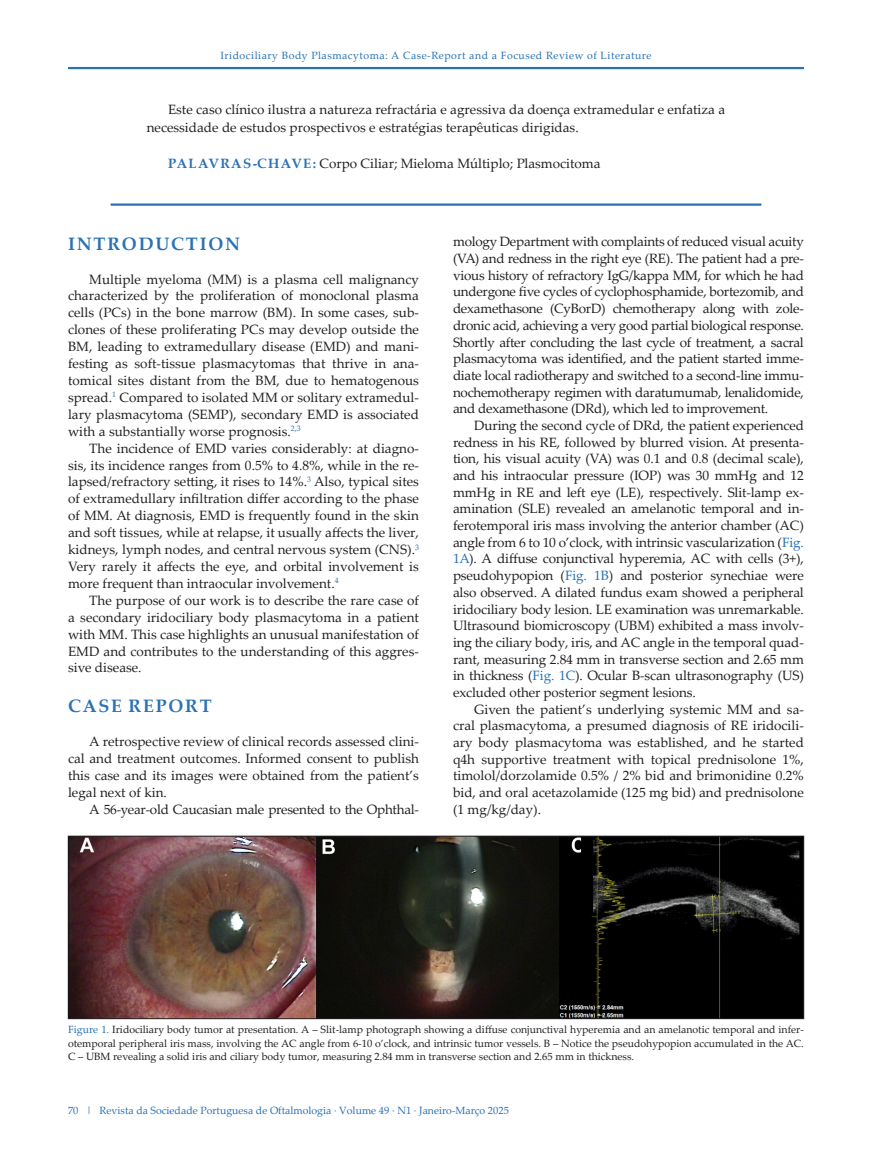
<style>
.page{position:relative;width:872px;height:1170px;background:#fff}
.page>*{position:absolute;margin:0;border:0;box-sizing:border-box;transform-origin:0 0}
.Artigos_-_Titulo_1{font:700 18px "Palatino Linotype";letter-spacing:.1em;color:#2972b4}
.Artigo_-_texto_norma{font:13.5px/16.6px "Palatino Linotype";color:#231f20;text-align:justify}
.Resumo_-_texto{font:13.5px/18px "Palatino Linotype";color:#231f20}
.Artigo_-_texto_norma-2{font:13.5px "Palatino Linotype";letter-spacing:-.02em;color:#231f20}
.Figuras_e{font:10.5px/13.5px "Palatino Linotype";color:#231f20;text-align:justify}
.t1{font:10.5px "Palatino Linotype";color:#2972b4}
.t2{font:10.5px "Palatino Linotype";letter-spacing:.05em;color:#2972b4}
.s1{font-weight:700;color:#2972b4}
.s2{color:#2972b4}
</style>
<div class="page">
<hr style="left:68px;top:67px;width:736px;height:2px;background:#2972b4">
<hr style="left:111px;top:203px;width:650px;height:3px;background:#2972b4">
<img style="left:70px;top:837px;width:732px;height:179px">
<div style="left:68px;top:835px;width:736px;height:183px;border:1px solid #231f20"></div>
<p class="t2" style="left:220px;top:48px;width:433px">Iridociliary Body Plasmacytoma: A Case-Report and a Focused Review of Literature</p>
<p class="Resumo_-_texto" style="left:147px;top:100px;width:580px;text-indent:21px">Este caso clínico ilustra a natureza refractária e agressiva da doença extramedular e enfatiza a necessidade de estudos prospectivos e estratégias terapêuticas dirigidas.</p>
<p class="Resumo_-_texto" style="left:168px;top:154px;width:434px"><span class="s1">PALAVRAS-CHAVE:</span> Corpo Ciliar; Mieloma Múltiplo; Plasmocitoma</p>
<p class="Artigos_-_Titulo_1" style="left:68px;top:231px;width:174px">INTRODUCTION</p>
<p class="Artigo_-_texto_norma" style="left:68px;top:270px;width:352px;text-indent:21px">Multiple myeloma (MM) is a plasma cell malignancy characterized by the proliferation of monoclonal plasma cells (PCs) in the bone marrow (BM). In some cases, sub&shy;clones of these proliferating PCs may develop outside the BM, leading to extramedullary disease (EMD) and mani&shy;festing as soft-tissue plasmacytomas that thrive in ana&shy;tomical sites distant from the BM, due to hematogenous spread.<sup>1</sup> Compared to isolated MM or solitary extramedul&shy;lary plasmacytoma (SEMP), secondary EMD is associated with a substantially worse prognosis.<sup>2,3</sup></p>
<p class="Artigo_-_texto_norma" style="left:68px;top:439px;width:352px;text-indent:21px">The incidence of EMD varies considerably: at diagno&shy;sis, its incidence ranges from 0.5% to 4.8%, while in the re&shy;lapsed/refractory setting, it rises to 14%.<sup>3</sup> Also, typical sites of extramedullary infiltration differ according to the phase of MM. At diagnosis, EMD is frequently found in the skin and soft tissues, while at relapse, it usually affects the liver, kidneys, lymph nodes, and central nervous system (CNS).<sup>3<br></sup>Very rarely it affects the eye, and orbital involvement is more frequent than intraocular involvement.<sup>4</sup></p>
<p class="Artigo_-_texto_norma" style="left:68px;top:591px;width:352px;text-indent:21px">The purpose of our work is to describe the rare case of a secondary iridociliary body plasmacytoma in a patient with MM. This case highlights an unusual manifestation of EMD and contributes to the understanding of this aggres&shy;sive disease.</p>
<p class="Artigos_-_Titulo_1" style="left:68px;top:693px;width:145px">CASE REPORT</p>
<p class="Artigo_-_texto_norma" style="left:68px;top:732px;width:352px;text-indent:21px">A retrospective review of clinical records assessed clini&shy;cal and treatment outcomes. Informed consent to publish this case and its images were obtained from the patient’s legal next of kin.</p>
<p class="Artigo_-_texto_norma-2" style="left:89px;top:799px;width:331px">A 56-year-old Caucasian male presented to the Ophthal-</p>
<p class="Artigo_-_texto_norma" style="left:453px;top:233px;width:352px">mology Department with complaints of reduced visual acuity (VA) and redness in the right eye (RE). The patient had a pre&shy;vious history of refractory IgG/kappa MM, for which he had undergone five cycles of cyclophosphamide, bortezomib, and dexamethasone (CyBorD) chemotherapy along with zole&shy;dronic acid, achieving a very good partial biological response.<br>Shortly after concluding the last cycle of treatment, a sacral plasmacytoma was identified, and the patient started imme&shy;diate local radiotherapy and switched to a second-line immu&shy;nochemotherapy regimen with daratumumab, lenalidomide, and dexamethasone (DRd), which led to improvement.</p>
<p class="Artigo_-_texto_norma" style="left:453px;top:416px;width:352px;text-indent:21px">During the second cycle of DRd, the patient experienced redness in his RE, followed by blurred vision. At presenta&shy;tion, his visual acuity (VA) was 0.1 and 0.8 (decimal scale), and his intraocular pressure (IOP) was 30 mmHg and 12 mmHg in RE and left eye (LE), respectively. Slit-lamp ex&shy;amination (SLE) revealed an amelanotic temporal and in&shy;ferotemporal iris mass involving the anterior chamber (AC) angle from 6 to 10 o’clock, with intrinsic vascularization (<span class="s2">Fig.<br>1A</span>). A diffuse conjunctival hyperemia, AC with cells (3+), pseudohypopion (<span class="s2">Fig. 1B</span>) and posterior synechiae were also observed. A dilated fundus exam showed a peripheral iridociliary body lesion. LE examination was unremarkable.<br>Ultrasound biomicroscopy (UBM) exhibited a mass involv&shy;ing the ciliary body, iris, and AC angle in the temporal quad&shy;rant, measuring 2.84 mm in transverse section and 2.65 mm in thickness (<span class="s2">Fig. 1C</span>). Ocular B-scan ultrasonography (US) excluded other posterior segment lesions.</p>
<p class="Artigo_-_texto_norma" style="left:453px;top:700px;width:352px;text-indent:21px">Given the patient’s underlying systemic MM and sa&shy;cral plasmacytoma, a presumed diagnosis of RE iridocili&shy;ary body plasmacytoma was established, and he started q4h supportive treatment with topical prednisolone 1%, timolol/dorzolamide 0.5% / 2% bid and brimonidine 0.2% bid, and oral acetazolamide (125 mg bid) and prednisolone (1 mg/kg/day).</p>
<p class="Figuras_e" style="left:68px;top:1022px;width:737px"><span class="s2">Figure 1.</span> Iridociliary body tumor at presentation. A – Slit-lamp photograph showing a diffuse conjunctival hyperemia and an amelanotic temporal and infer&shy;otemporal peripheral iris mass, involving the AC angle from 6-10 o’clock, and intrinsic tumor vessels. B – Notice the pseudohypopion accumulated in the AC.<br>C – UBM revealing a solid iris and ciliary body tumor, measuring 2.84 mm in transverse section and 2.65 mm in thickness.</p>
<p class="t1" style="left:68px;top:1102px;width:442px">70 | Revista da Sociedade Portuguesa de Oftalmologia · Volume 49 · N1 · Janeiro-Março 2025</p>
</div>
